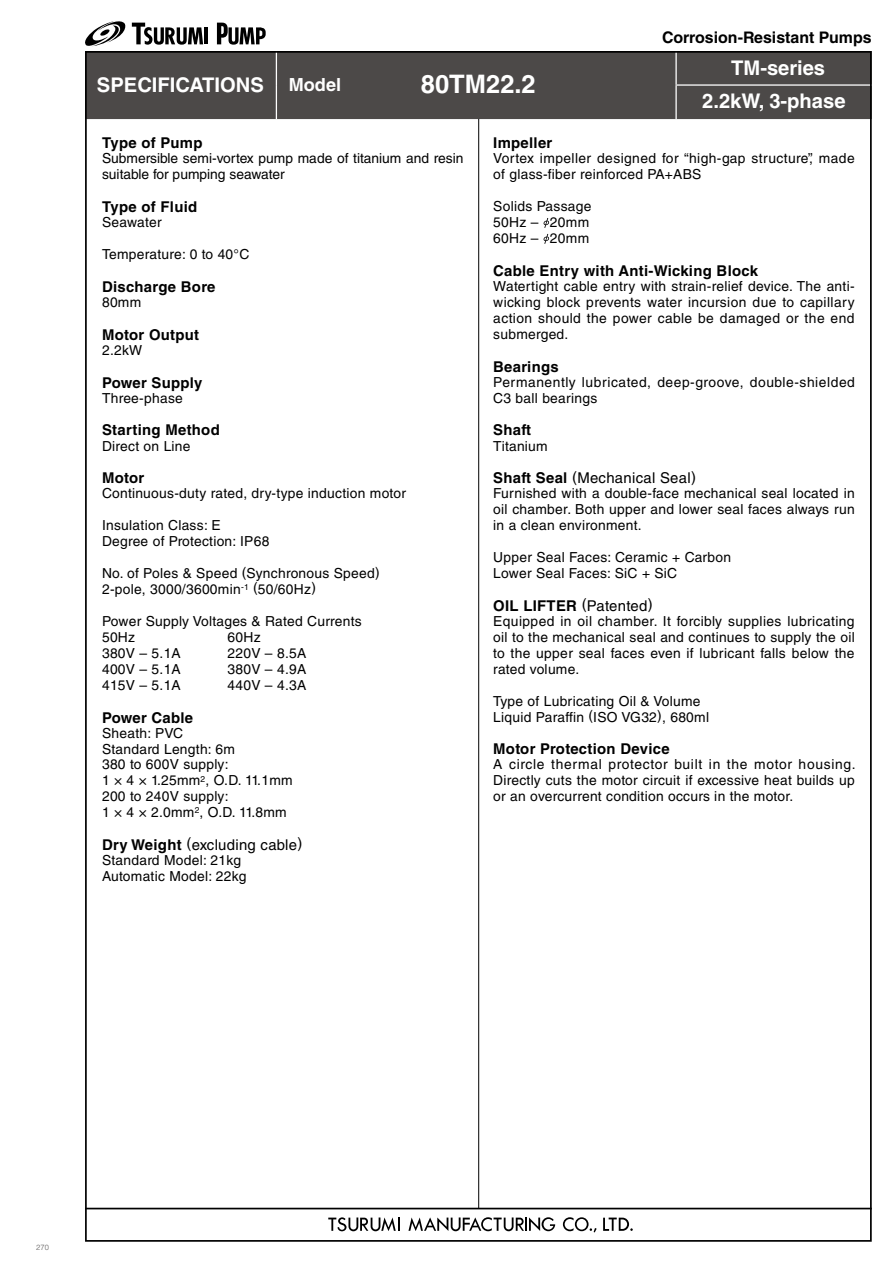
<style>
.page{position:relative;width:893px;height:1263px;background:#fff}
.page>*{position:absolute;margin:0;border:0;box-sizing:border-box;transform-origin:0 0}
.t1{font:700 25.5px "Helvetica LT Std";color:#fff}
.t2{font:700 20.25px/33px "Helvetica LT Std";color:#fff;text-align:center}
.t3{font:700 15.9px "Helvetica LT Std";color:#000}
.t4{font:700 14.85px "Helvetica LT Std";letter-spacing:.02em;color:#000}
.t5{font:14.85px "Helvetica LT Std";letter-spacing:.02em;color:#000}
.t6{font:13.8px/15.9px "Helvetica LT Std";letter-spacing:.02em;color:#000}
.t7{font:13.8px/15.9px "Helvetica LT Std";color:#000}
.t8{font:13.8px/15.9px "Helvetica LT Std";letter-spacing:.04em;color:#000}
.t9{font:300 7.5px "Helvetica LT Std";color:#595757}
.s1{font-size:18px}
.s2{font-weight:700}
</style>
<div class="page">
<div style="left:88px;top:54px;width:781px;height:65px;background:#4c4948"></div>
<hr style="left:276px;top:51px;width:1px;height:34px;background:#fff">
<hr style="left:276px;top:85px;width:1px;height:34px;background:#fff">
<hr style="left:675px;top:51px;width:2px;height:33px;background:#fff">
<hr style="left:675px;top:86px;width:2px;height:33px;background:#fff">
<hr style="left:675px;top:84px;width:197px;height:2px;background:#fff">
<hr style="left:85px;top:1208px;width:787px;height:1px;background:#000">
<svg style="left:85px;top:21px;width:41px;height:26px"></svg>
<svg style="left:132px;top:23px;width:71px;height:22px"></svg>
<hr style="left:205px;top:27px;width:3px;height:17px;background:#000">
<svg style="left:217px;top:22px;width:49px;height:23px"></svg>
<svg style="left:408px;top:1217px;width:147px;height:14px"></svg>
<svg style="left:563px;top:1217px;width:34px;height:15px"></svg>
<svg style="left:603px;top:1217px;width:30px;height:14px"></svg>
<svg style="left:328px;top:1217px;width:72px;height:14px"></svg>
<hr style="left:478px;top:119px;width:1px;height:1089px;background:#000">
<svg style="left:544px;top:218px;width:5px;height:10px"></svg>
<svg style="left:544px;top:234px;width:5px;height:10px"></svg>
<h2 class="t2" style="left:97px;top:68px;width:246px">SPECIFICATIONS <span class="s1">Model</span></h2>
<h1 class="t1" style="left:421px;top:69px;width:116px">80TM22.2</h1>
<p class="t3" style="left:662px;top:28px;width:211px">Corrosion-Resistant Pumps</p>
<h2 class="t2" style="left:702px;top:51px;width:145px">TM-series<br>2.2kW, 3-phase</h2>
<p class="t4" style="left:102px;top:134px;width:102px">Type of Pump</p>
<p class="t7" style="left:102px;top:151px;width:363px">Submersible semi-vortex pump made of titanium and resin suitable for pumping seawater</p>
<p class="t4" style="left:102px;top:198px;width:97px">Type of Fluid</p>
<p class="t6" style="left:102px;top:214px;width:61px">Seawater</p>
<p class="t6" style="left:102px;top:246px;width:149px">Temperature: 0 to 40°C</p>
<p class="t4" style="left:102px;top:278px;width:115px">Discharge Bore</p>
<p class="t6" style="left:102px;top:294px;width:41px">80mm</p>
<p class="t4" style="left:102px;top:325px;width:99px">Motor Output</p>
<p class="t6" style="left:102px;top:342px;width:42px">2.2kW</p>
<p class="t4" style="left:102px;top:373px;width:102px">Power Supply</p>
<p class="t6" style="left:102px;top:390px;width:82px">Three-phase</p>
<p class="t4" style="left:102px;top:421px;width:119px">Starting Method</p>
<p class="t6" style="left:102px;top:438px;width:90px">Direct on Line</p>
<p class="t4" style="left:102px;top:469px;width:44px">Motor</p>
<p class="t6" style="left:102px;top:485px;width:305px">Continuous-duty rated, dry-type induction motor</p>
<p class="t6" style="left:102px;top:517px;width:169px">Insulation Class: E<br>Degree of Protection: IP68</p>
<p class="t6" style="left:102px;top:565px;width:279px">No. of Poles &amp; Speed (Synchronous Speed)<br>2-pole, 3000/3600min<sup>-1</sup> (50/60Hz)</p>
<p class="t6" style="left:102px;top:613px;width:261px">Power Supply Voltages &amp; Rated Currents<br>50Hz</p>
<p class="t6" style="left:227px;top:629px;width:35px">60Hz</p>
<p class="t6" style="left:102px;top:645px;width:80px">380V – 5.1A</p>
<p class="t6" style="left:227px;top:645px;width:80px">220V – 8.5A</p>
<p class="t6" style="left:102px;top:661px;width:80px">400V – 5.1A</p>
<p class="t6" style="left:227px;top:661px;width:80px">380V – 4.9A</p>
<p class="t6" style="left:102px;top:677px;width:80px">415V – 5.1A</p>
<p class="t6" style="left:227px;top:677px;width:80px">440V – 4.3A</p>
<p class="t4" style="left:102px;top:708px;width:93px">Power Cable</p>
<p class="t6" style="left:102px;top:725px;width:192px">Sheath: PVC<br>Standard Length: 6m<br>380 to 600V supply:<br>1 × 4 × 1.25mm<sup>2</sup>, O.D. 11.1mm<br>200 to 240V supply:<br>1 × 4 × 2.0mm<sup>2</sup>, O.D. 11.8mm</p>
<p class="t5" style="left:102px;top:836px;width:202px"><span class="s2">Dry Weight</span> (excluding cable)</p>
<p class="t6" style="left:102px;top:852px;width:146px">Standard Model: 21kg<br>Automatic Model: 22kg</p>
<p class="t4" style="left:493px;top:134px;width:61px">Impeller</p>
<p class="t6" style="left:493px;top:151px;width:363px">Vortex impeller designed for “high-gap structure”, made of glass-fiber reinforced PA+ABS</p>
<p class="t6" style="left:493px;top:198px;width:100px">Solids Passage<br>50Hz – 20mm<br>60Hz – 20mm</p>
<p class="t4" style="left:493px;top:262px;width:266px">Cable Entry with Anti-Wicking Block</p>
<p class="t6" style="left:493px;top:278px;width:363px;text-align:justify">Watertight cable entry with strain-relief device. The anti&shy;wicking block prevents water incursion due to capillary action should the power cable be damaged or the end submerged.</p>
<p class="t4" style="left:493px;top:357px;width:67px">Bearings</p>
<p class="t8" style="left:493px;top:374px;width:363px">Permanently lubricated, deep-groove, double-shielded<br>C3 ball bearings</p>
<p class="t4" style="left:493px;top:421px;width:39px">Shaft</p>
<p class="t6" style="left:493px;top:438px;width:56px">Titanium</p>
<p class="t5" style="left:493px;top:469px;width:204px"><span class="s2">Shaft Seal</span> (Mechanical Seal)</p>
<p class="t6" style="left:493px;top:485px;width:363px;text-align:justify">Furnished with a double-face mechanical seal located in oil chamber. Both upper and lower seal faces always run in a clean environment.</p>
<p class="t6" style="left:493px;top:549px;width:239px">Upper Seal Faces: Ceramic + Carbon<br>Lower Seal Faces: SiC + SiC</p>
<p class="t5" style="left:493px;top:597px;width:161px"><span class="s2">OIL LIFTER</span> (Patented)</p>
<p class="t6" style="left:493px;top:613px;width:363px;text-align:justify">Equipped in oil chamber. It forcibly supplies lubricating oil to the mechanical seal and continues to supply the oil to the upper seal faces even if lubricant falls below the rated volume.</p>
<p class="t6" style="left:493px;top:693px;width:217px">Type of Lubricating Oil &amp; Volume<br>Liquid Paraffin (ISO VG32), 680ml</p>
<p class="t4" style="left:493px;top:740px;width:178px">Motor Protection Device</p>
<p class="t6" style="left:493px;top:757px;width:364px;text-align:justify">A circle thermal protector built in the motor housing.<br>Directly cuts the motor circuit if excessive heat builds up or an overcurrent condition occurs in the motor.</p>
<p class="t9" style="left:36px;top:1243px;width:14px">270</p>
</div>
